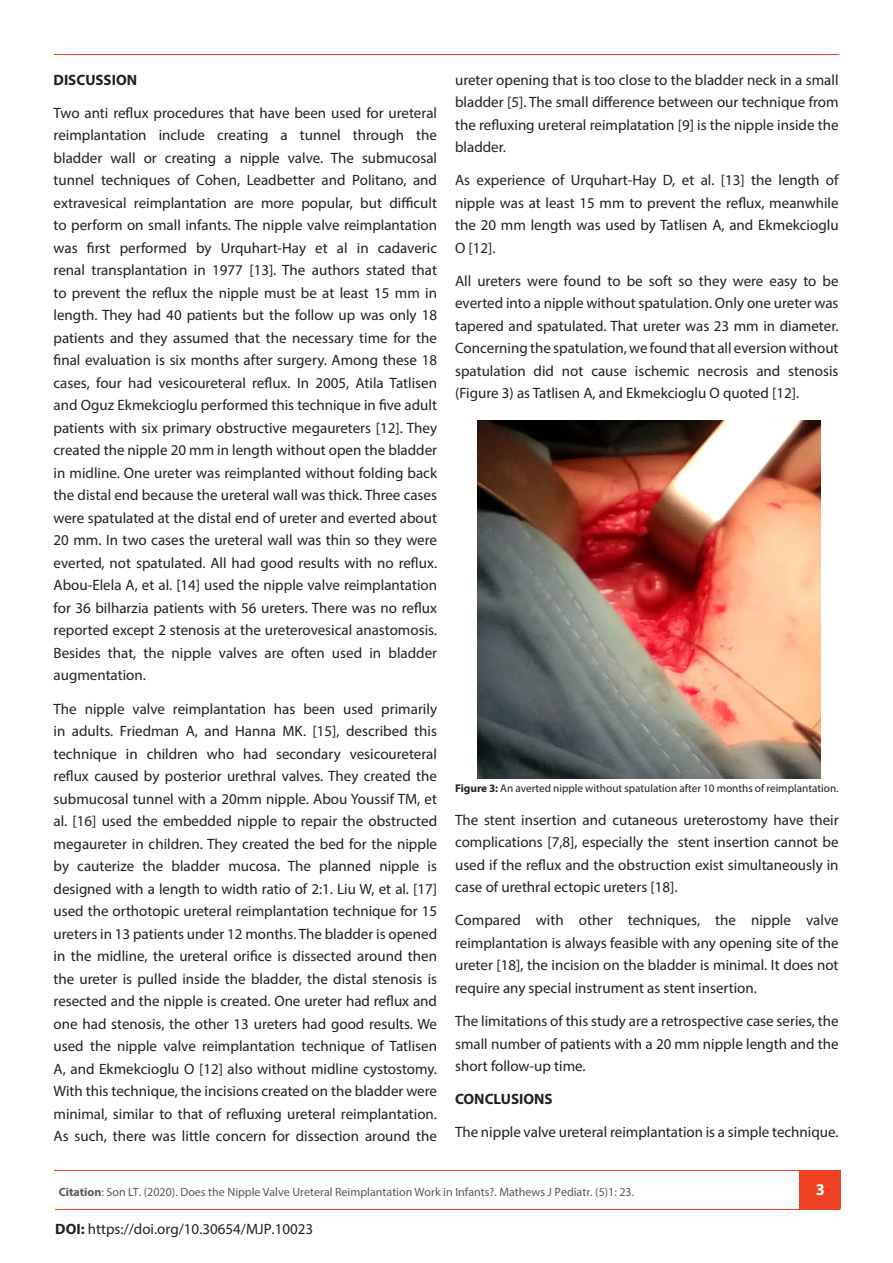
<style>
.page{position:relative;width:893px;height:1263px;background:#fff}
.page>*{position:absolute;margin:0;border:0;box-sizing:border-box;transform-origin:0 0}
.t1{font:700 16.5px "Myriad Pro";color:#fff}
.t2{font:15px/22.5px "Myriad Pro";color:#231f20;text-align:justify}
.t3{font:700 15px "Myriad Pro";color:#231f20}
.t4{font:12px "Myriad Pro";color:#57585a}
.t5{font:11.25px "Myriad Pro";color:#231f20}
.s1{font-weight:700}
</style>
<div class="page">
<hr style="left:54px;top:54px;width:785px;height:1px;background:#ef4023">
<hr style="left:54px;top:1170px;width:785px;height:1px;background:#ef4023">
<hr style="left:55px;top:1209px;width:785px;height:1px;background:#ef4023">
<div style="left:799px;top:1170px;width:41px;height:39px;background:#ef4023"></div>
<img style="left:478px;top:420px;width:343px;height:358px">
<p class="t3" style="left:54px;top:70px;width:85px">DISCUSSION</p>
<p class="t2" style="left:54px;top:101px;width:385px">Two anti reflux procedures that have been used for ureteral reimplantation include creating a tunnel through the bladder wall or creating a nipple valve. The submucosal tunnel techniques of Cohen, Leadbetter and Politano, and extravesical reimplantation are more popular, but difficult to perform on small infants. The nipple valve reimplantation was first performed by Urquhart-Hay et al in cadaveric renal transplantation in 1977 [13]. The authors stated that to prevent the reflux the nipple must be at least 15 mm in length. They had 40 patients but the follow up was only 18 patients and they assumed that the necessary time for the final evaluation is six months after surgery. Among these 18 cases, four had vesicoureteral reflux. In 2005, Atila Tatlisen and Oguz Ekmekcioglu performed this technique in five adult patients with six primary obstructive megaureters [12]. They created the nipple 20 mm in length without open the bladder in midline. One ureter was reimplanted without folding back the distal end because the ureteral wall was thick. Three cases were spatulated at the distal end of ureter and everted about 20 mm. In two cases the ureteral wall was thin so they were everted, not spatulated. All had good results with no reflux.<br>Abou-Elela A, et al. [14] used the nipple valve reimplantation for 36 bilharzia patients with 56 ureters. There was no reflux reported except 2 stenosis at the ureterovesical anastomosis.<br>Besides that, the nipple valves are often used in bladder augmentation.</p>
<p class="t2" style="left:54px;top:697px;width:385px">The nipple valve reimplantation has been used primarily in adults. Friedman A, and Hanna MK. [15], described this technique in children who had secondary vesicoureteral reflux caused by posterior urethral valves. They created the submucosal tunnel with a 20mm nipple. Abou Youssif TM, et al. [16] used the embedded nipple to repair the obstructed megaureter in children. They created the bed for the nipple by cauterize the bladder mucosa. The planned nipple is designed with a length to width ratio of 2:1. Liu W, et al. [17] used the orthotopic ureteral reimplantation technique for 15 ureters in 13 patients under 12 months. The bladder is opened in the midline, the ureteral orifice is dissected around then the ureter is pulled inside the bladder, the distal stenosis is resected and the nipple is created. One ureter had reflux and one had stenosis, the other 13 ureters had good results. We used the nipple valve reimplantation technique of Tatlisen A, and Ekmekcioglu O [12] also without midline cystostomy.<br>With this technique, the incisions created on the bladder were minimal, similar to that of refluxing ureteral reimplantation.<br>As such, there was little concern for dissection around the</p>
<p class="t2" style="left:455px;top:68px;width:385px">ureter opening that is too close to the bladder neck in a small bladder [5]. The small difference between our technique from the refluxing ureteral reimplatation [9] is the nipple inside the bladder.</p>
<p class="t2" style="left:455px;top:169px;width:385px">As experience of Urquhart-Hay D, et al. [13] the length of nipple was at least 15 mm to prevent the reflux, meanwhile the 20 mm length was used by Tatlisen A, and Ekmekcioglu O [12].</p>
<p class="t2" style="left:455px;top:269px;width:385px">All ureters were found to be soft so they were easy to be everted into a nipple without spatulation. Only one ureter was tapered and spatulated. That ureter was 23 mm in diameter.<br>Concerning the spatulation, we found that all eversion without spatulation did not cause ischemic necrosis and stenosis (Figure 3) as Tatlisen A, and Ekmekcioglu O quoted [12].</p>
<p class="t5" style="left:455px;top:781px;width:385px"><span class="s1">Figure 3:</span> An averted nipple without spatulation after 10 months of reimplantation.</p>
<p class="t2" style="left:455px;top:808px;width:385px">The stent insertion and cutaneous ureterostomy have their complications [7,8], especially the stent insertion cannot be used if the reflux and the obstruction exist simultaneously in case of urethral ectopic ureters [18].</p>
<p class="t2" style="left:455px;top:909px;width:385px">Compared with other techniques, the nipple valve reimplantation is always feasible with any opening site of the ureter [18], the incision on the bladder is minimal. It does not require any special instrument as stent insertion.</p>
<p class="t2" style="left:455px;top:1009px;width:385px">The limitations of this study are a retrospective case series, the small number of patients with a 20 mm nipple length and the short follow-up time.</p>
<p class="t3" style="left:455px;top:1089px;width:99px">CONCLUSIONS</p>
<p class="t2" style="left:455px;top:1121px;width:385px">The nipple valve ureteral reimplantation is a simple technique.</p>
<p class="t4" style="left:59px;top:1185px;width:577px"><span class="s1">Citation</span>: Son LT. (2020). Does the Nipple Valve Ureteral Reimplantation Work in Infants?. Mathews J Pediatr. (5)1: 23.</p>
<p class="t1" style="left:816px;top:1178px;width:11px">3</p>
<p class="t2" style="left:55px;top:1217px;width:259px"><span class="s1">DOI:</span> https://doi.org/10.30654/MJP.10023</p>
</div>
